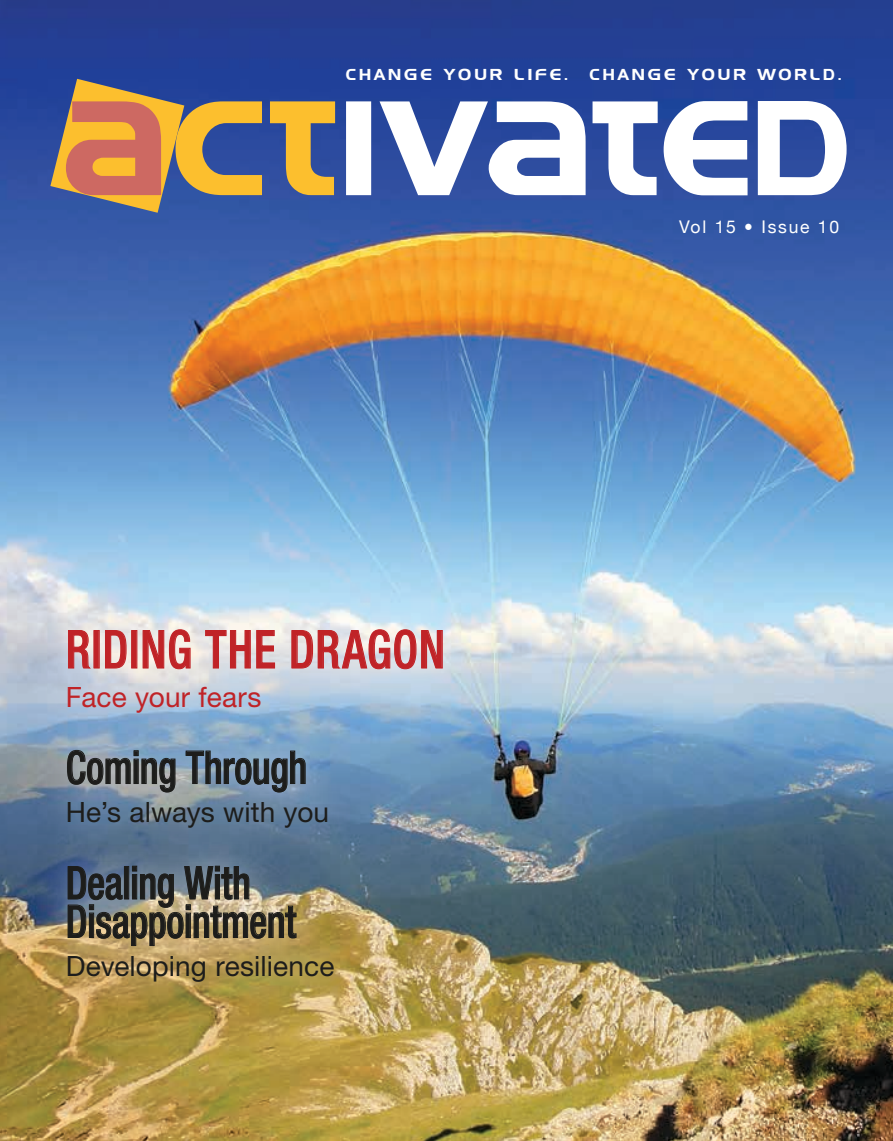
<style>
.page{position:relative;width:893px;height:1141px;background:#fff}
.page>*{position:absolute;margin:0;border:0;box-sizing:border-box;transform-origin:0 0}
.t1{font:500 condensed 52.5px "Helvetica Neue LT Std";letter-spacing:.025em;color:#c02327;scale:.86 1}
.t2{font:500 condensed 45.5px/38.5px "Helvetica Neue LT Std";letter-spacing:-.01em;color:#1d1d1b;scale:.85 1}
.t3{font:28px "Helvetica Neue LT Std";letter-spacing:.005em;color:#1d1d1b}
.t4{font:28px "Helvetica Neue LT Std";letter-spacing:.005em;color:#c02327}
.t5{font:17.5px "Helvetica Neue";letter-spacing:.1em;color:#fff}
.t6{font:15.75px "Denmark";letter-spacing:.19em;color:#fff}
</style>
<div class="page">
<img style="left:0;top:0;width:893px;height:1141px">
<svg style="left:346px;top:101px;width:501px;height:94px"></svg>
<svg style="left:50px;top:79px;width:285px;height:134px;background:#917a6b"></svg>
<div style="left:32px;top:594px;width:447px;height:421px;background:#fff;opacity:.75"></div>
<svg style="left:68px;top:629px;width:25px;height:40px"></svg>
<div style="left:94px;top:630px;width:6px;height:39px;border:1px solid #c02327"></div>
<svg style="left:104px;top:629px;width:23px;height:40px"></svg>
<div style="left:131px;top:630px;width:6px;height:39px;border:1px solid #c02327"></div>
<svg style="left:142px;top:629px;width:49px;height:41px;background:#e6c1bd"></svg>
<svg style="left:205px;top:629px;width:71px;height:40px;background:#dfc4c5"></svg>
<svg style="left:291px;top:629px;width:152px;height:41px;background:#dcc1c4"></svg>
<svg style="left:67px;top:750px;width:109px;height:42px;background:#879098"></svg>
<svg style="left:186px;top:750px;width:120px;height:42px;background:#758da3"></svg>
<img style="left:68px;top:865px;width:229px;height:81px">
<p class="t6" style="left:346px;top:65px;width:224px">CHANGE YOUR LIFE.</p>
<p class="t6" style="left:589px;top:65px;width:254px">CHANGE YOUR WORLD.</p>
<p class="t1" style="left:66px;top:618px;width:442px">RIDING THE DRAGON</p>
<p class="t4" style="left:66px;top:680px;width:197px">Face your fears</p>
<p class="t2" style="left:66px;top:748px;width:285px">Coming Through</p>
<p class="t3" style="left:66px;top:795px;width:265px">He’s always with you</p>
<p class="t2" style="left:66px;top:863px;width:272px">Dealing With<br>Disappointment</p>
<p class="t3" style="left:66px;top:949px;width:270px">Developing resilience</p>
<p class="t5" style="left:679px;top:217px;width:161px">Vol 15 • Issue 10</p>
</div>
